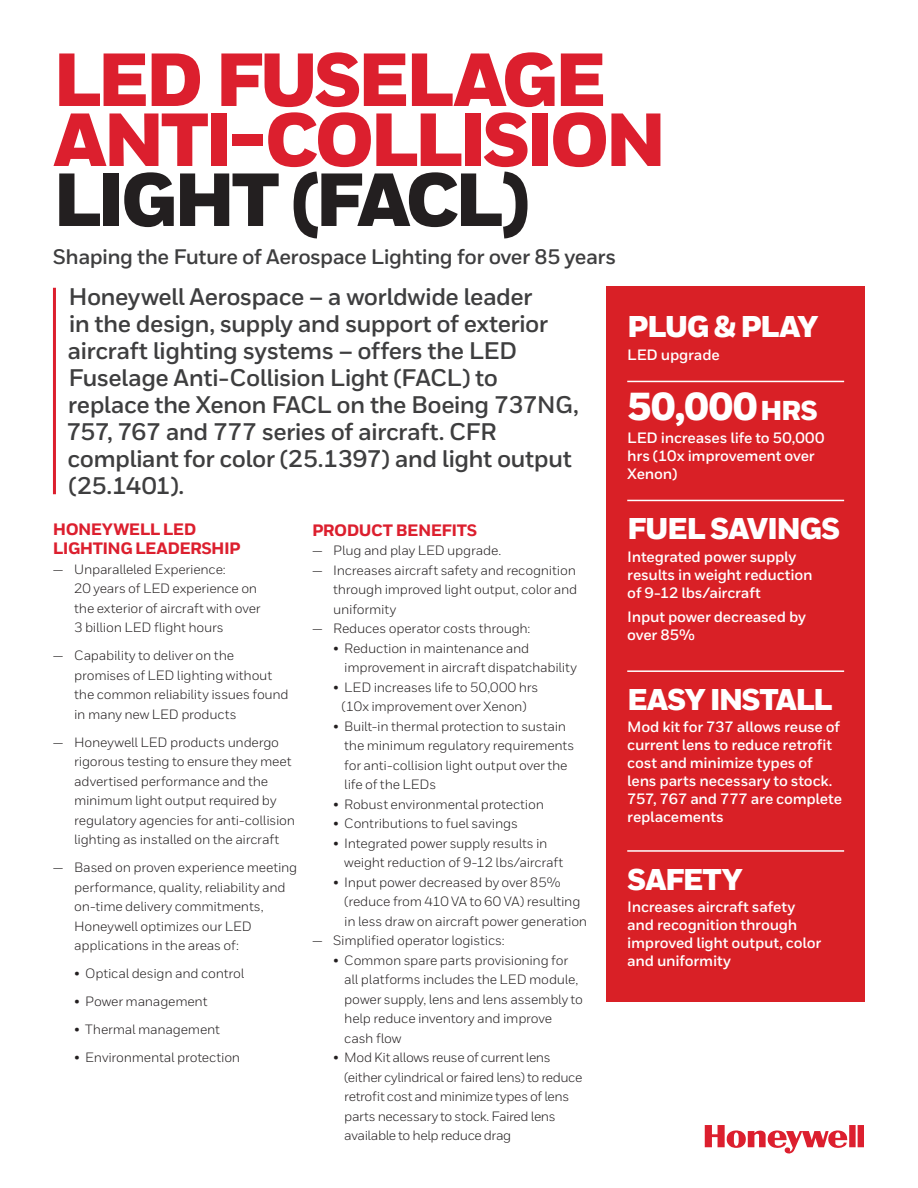
<style>
.page{position:relative;width:918px;height:1188px;background:#fff}
.page>*{position:absolute;margin:0;border:0;box-sizing:border-box;transform-origin:0 0}
._01_Cover__Heading_A{font:900 75px/60px "Honeywell Sans";letter-spacing:-.055em;color:#dc1f2e}
._20_Inside__Stat_Box{font:900 39px "Honeywell Sans";color:#fff}
._20_Inside__Stat_Box-2{font:900 30px "Honeywell Sans";letter-spacing:-.05em;color:#fff}
._21_Inside__Stat_Box{font:900 30px "Honeywell Sans";letter-spacing:-.055em;color:#fff}
._08_Inside__Intro_Te{font:700 24px/27px "Honeywell Sans";letter-spacing:-.025em;color:#3e3e3f}
._02_Cover__Subtitle{font:700 21px "Honeywell Sans";letter-spacing:-.025em;color:#3e3e3f}
._09_Inside__Body_Hea{font:800 16.5px/19.5px "Honeywell Sans";letter-spacing:-.035em;color:#dc1f2e}
._22_Inside__Stat_Box{font:700 15px/18px "Honeywell Sans";letter-spacing:-.015em;color:#fff}
._10_Inside__Body_Tex{font:13.5px/19.5px "Honeywell Sans";letter-spacing:-.015em;color:#231f20}
.s1{color:#231f20}
.s2{font-size:27.3px}
</style>
<div class="page">
<div style="left:606px;top:286px;width:259px;height:715px;background:#d92026"></div>
<hr style="left:627px;top:381px;width:217px;height:1px;background:#fff">
<hr style="left:627px;top:500px;width:217px;height:1px;background:#fff">
<hr style="left:627px;top:670px;width:217px;height:2px;background:#fff">
<hr style="left:627px;top:850px;width:217px;height:2px;background:#fff">
<hr style="left:53px;top:288px;width:3px;height:206px;background:#dc1f2e">
<svg style="left:705px;top:1125px;width:159px;height:29px"></svg>
<p class="_01_Cover__Heading_A" style="left:53px;top:53px;width:555px">LED FUSELAGE</p>
<p class="_01_Cover__Heading_A" style="left:53px;top:113px;width:615px">ANTI-COLLISION<br><span class="s1">LIGHT (FACL)</span></p>
<p class="_02_Cover__Subtitle" style="left:53px;top:244px;width:565px">Shaping the Future of Aerospace Lighting for over 85 years</p>
<p class="_08_Inside__Intro_Te" style="left:67px;top:283px;width:514px">Honeywell Aerospace – a worldwide leader<br>in the design, supply and support of exterior aircraft lighting systems – offers the LED Fuselage Anti-Collision Light (FACL) to replace the Xenon FACL on the Boeing 737NG, 757, 767 and 777 series of aircraft. CFR compliant for color (25.1397) and light output (25.1401).</p>
<p class="_09_Inside__Body_Hea" style="left:53px;top:520px;width:189px">HONEYWELL LED<br>LIGHTING LEADERSHIP</p>
<p class="_10_Inside__Body_Tex" style="left:74px;top:559px;width:188px;text-indent:-21px">— Unparalleled Experience:<br>20 years of LED experience on the exterior of aircraft with over<br>3 billion LED flight hours</p>
<p class="_10_Inside__Body_Tex" style="left:74px;top:646px;width:216px;text-indent:-21px">— Capability to deliver on the promises of LED lighting without the common reliability issues found in many new LED products</p>
<p class="_10_Inside__Body_Tex" style="left:74px;top:732px;width:222px;text-indent:-21px">— Honeywell LED products undergo rigorous testing to ensure they meet advertised performance and the minimum light output required by regulatory agencies for anti-collision lighting as installed on the aircraft</p>
<p class="_10_Inside__Body_Tex" style="left:74px;top:858px;width:225px;text-indent:-21px">— Based on proven experience meeting performance, quality, reliability and on-time delivery commitments, Honeywell optimizes our LED applications in the areas of:</p>
<p class="_10_Inside__Body_Tex" style="left:74px;top:964px;width:172px">• Optical design and control</p>
<p class="_10_Inside__Body_Tex" style="left:74px;top:992px;width:135px">• Power management</p>
<p class="_10_Inside__Body_Tex" style="left:74px;top:1020px;width:147px">• Thermal management</p>
<p class="_10_Inside__Body_Tex" style="left:74px;top:1048px;width:168px">• Environmental protection</p>
<p class="_09_Inside__Body_Hea" style="left:312px;top:521px;width:167px">PRODUCT BENEFITS</p>
<p class="_10_Inside__Body_Tex" style="left:312px;top:541px;width:191px">— Plug and play LED upgrade.</p>
<p class="_10_Inside__Body_Tex" style="left:333px;top:560px;width:246px;text-align:justify;text-indent:-21px">— Increases aircraft safety and recognition through improved light output, color and uniformity</p>
<p class="_10_Inside__Body_Tex" style="left:312px;top:619px;width:220px">— Reduces operator costs through:</p>
<p class="_10_Inside__Body_Tex" style="left:344px;top:638px;width:234px;text-indent:-11px">• Reduction in maintenance and improvement in aircraft dispatchability</p>
<p class="_10_Inside__Body_Tex" style="left:333px;top:677px;width:207px;text-align:center">• LED increases life to 50,000 hrs (10x improvement over Xenon)</p>
<p class="_10_Inside__Body_Tex" style="left:344px;top:716px;width:232px;text-indent:-11px">• Built-in thermal protection to sustain the minimum regulatory requirements for anti-collision light output over the life of the LEDs</p>
<p class="_10_Inside__Body_Tex" style="left:333px;top:794px;width:212px">• Robust environmental protection</p>
<p class="_10_Inside__Body_Tex" style="left:333px;top:814px;width:186px">• Contributions to fuel savings</p>
<p class="_10_Inside__Body_Tex" style="left:344px;top:833px;width:221px;text-indent:-11px">• Integrated power supply results in weight reduction of 9-12 lbs/aircraft</p>
<p class="_10_Inside__Body_Tex" style="left:344px;top:872px;width:245px;text-indent:-11px">• Input power decreased by over 85% (reduce from 410 VA to 60 VA) resulting in less draw on aircraft power generation</p>
<p class="_10_Inside__Body_Tex" style="left:312px;top:931px;width:194px">— Simplified operator logistics:</p>
<p class="_10_Inside__Body_Tex" style="left:344px;top:950px;width:240px;text-indent:-11px">• Common spare parts provisioning for all platforms includes the LED module, power supply, lens and lens assembly to help reduce inventory and improve cash flow</p>
<p class="_10_Inside__Body_Tex" style="left:344px;top:1048px;width:240px;text-indent:-11px">• Mod Kit allows reuse of current lens (either cylindrical or faired lens) to reduce retrofit cost and minimize types of lens parts necessary to stock. Faired lens available to help reduce drag</p>
<p class="_21_Inside__Stat_Box" style="left:627px;top:309px;width:193px">PLUG &amp; PLAY</p>
<p class="_22_Inside__Stat_Box" style="left:627px;top:346px;width:94px">LED upgrade</p>
<p class="_20_Inside__Stat_Box" style="left:627px;top:383px;width:192px">50,000<span class="s2">hrs</span></p>
<p class="_22_Inside__Stat_Box" style="left:627px;top:429px;width:199px">LED increases life to 50,000 hrs (10x improvement over<br>Xenon)</p>
<p class="_20_Inside__Stat_Box-2" style="left:627px;top:511px;width:214px">FUEL SAVINGS</p>
<p class="_22_Inside__Stat_Box" style="left:627px;top:548px;width:187px">Integrated power supply results in weight reduction of 9-12 lbs/aircraft</p>
<p class="_22_Inside__Stat_Box" style="left:627px;top:609px;width:180px">Input power decreased by over 85%</p>
<p class="_20_Inside__Stat_Box-2" style="left:627px;top:681px;width:207px">EASY INSTALL</p>
<p class="_22_Inside__Stat_Box" style="left:627px;top:719px;width:216px">Mod kit for 737 allows reuse of current lens to reduce retrofit cost and minimize types of lens parts necessary to stock.<br>757, 767 and 777 are complete replacements</p>
<p class="_20_Inside__Stat_Box-2" style="left:627px;top:861px;width:117px">SAFETY</p>
<p class="_22_Inside__Stat_Box" style="left:627px;top:898px;width:196px">Increases aircraft safety and recognition through improved light output, color and uniformity</p>
</div>
